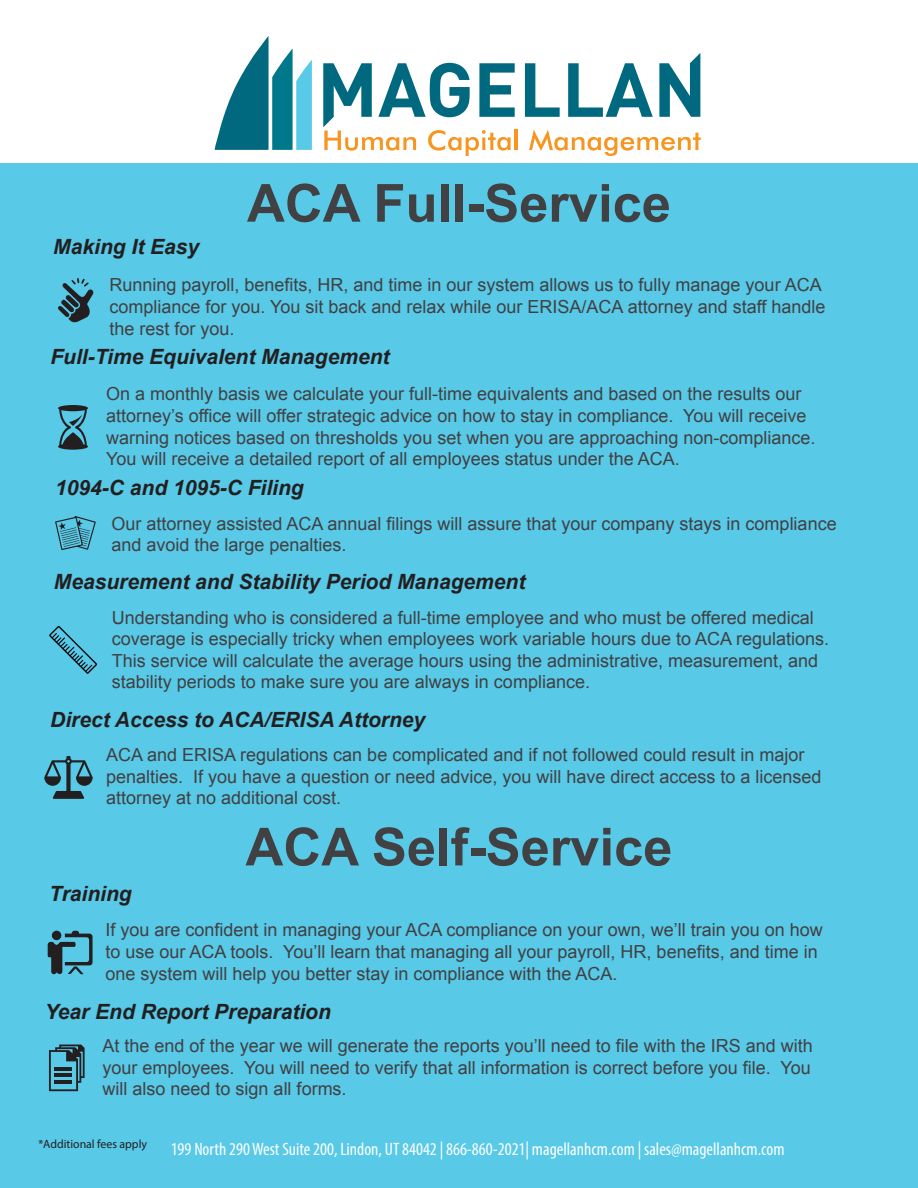
<style>
.page{position:relative;width:918px;height:1188px;background:#fff}
.page>*{position:absolute;margin:0;border:0;box-sizing:border-box;transform-origin:0 0}
.t1{font:700 52.5px "Arial";color:#414042}
.t2{font:italic 700 21px "Arial";color:#231f20}
.t3{font:18px/21.6px "Arial";color:#414042}
.t4{font:condensed 18px "Myriad Pro";color:#fff}
.t5{font:12px "Myriad Pro";color:#231f20}
</style>
<div class="page">
<div style="left:0;top:164px;width:918px;height:1024px;background:#58c9e7"></div>
<svg style="left:55px;top:516px;width:41px;height:34px"></svg>
<svg style="left:58px;top:405px;width:30px;height:45px"></svg>
<svg style="left:49px;top:626px;width:48px;height:48px"></svg>
<svg style="left:44px;top:756px;width:49px;height:43px"></svg>
<svg style="left:58px;top:278px;width:36px;height:45px"></svg>
<svg style="left:48px;top:931px;width:45px;height:43px"></svg>
<svg style="left:49px;top:1045px;width:36px;height:46px"></svg>
<hr style="left:55px;top:1067px;width:17px;height:4px;background:#231f20">
<hr style="left:55px;top:1074px;width:17px;height:3px;background:#231f20">
<hr style="left:55px;top:1081px;width:17px;height:3px;background:#231f20">
<svg style="left:215px;top:36px;width:97px;height:114px"></svg>
<svg style="left:323px;top:53px;width:378px;height:103px"></svg>
<p class="t2" style="left:53px;top:232px;width:147px">Making It Easy</p>
<h1 class="t1" style="left:247px;top:168px;width:425px">ACA Full-Service</h1>
<p class="t3" style="left:109px;top:274px;width:718px">Running payroll, benefits, HR, and time in our system allows us to fully manage your ACA compliance for you. You sit back and relax while our ERISA/ACA attorney and staff handle the rest for you.</p>
<p class="t2" style="left:50px;top:343px;width:341px">Full-Time Equivalent Management</p>
<p class="t3" style="left:106px;top:383px;width:711px">On a monthly basis we calculate your full-time equivalents and based on the results our attorney’s office will offer strategic advice on how to stay in compliance. You will receive warning notices based on thresholds you set when you are approaching non-compliance.<br>You will receive a detailed report of all employees status under the ACA.</p>
<p class="t2" style="left:55px;top:474px;width:250px">1094-C and 1095-C Filing</p>
<p class="t3" style="left:111px;top:513px;width:727px">Our attorney assisted ACA annual filings will assure that your company stays in compliance and avoid the large penalties.</p>
<p class="t2" style="left:54px;top:567px;width:473px">Measurement and Stability Period Management</p>
<p class="t3" style="left:112px;top:607px;width:719px">Understanding who is considered a full-time employee and who must be offered medical coverage is especially tricky when employees work variable hours due to ACA regulations.<br>This service will calculate the average hours using the administrative, measurement, and stability periods to make sure you are always in compliance.</p>
<p class="t2" style="left:50px;top:705px;width:376px">Direct Access to ACA/ERISA Attorney</p>
<p class="t3" style="left:106px;top:744px;width:717px">ACA and ERISA regulations can be complicated and if not followed could result in major penalties. If you have a question or need advice, you will have direct access to a licensed attorney at no additional cost.</p>
<h1 class="t1" style="left:246px;top:812px;width:428px">ACA Self-Service</h1>
<p class="t2" style="left:49px;top:880px;width:84px">Training</p>
<p class="t3" style="left:105px;top:920px;width:719px">If you are confident in managing your ACA compliance on your own, we’ll train you on how to use our ACA tools. You’ll learn that managing all your payroll, HR, benefits, and time in one system will help you better stay in compliance with the ACA.</p>
<p class="t2" style="left:45px;top:997px;width:288px">Year End Report Preparation</p>
<p class="t3" style="left:103px;top:1035px;width:712px;text-align:justify">At the end of the year we will generate the reports you’ll need to file with the IRS and with your employees. You will need to verify that all information is correct before you file. You will also need to sign all forms.</p>
<p class="t5" style="left:38px;top:1136px;width:110px">*Additional fees apply</p>
<p class="t4" style="left:171px;top:1138px;width:615px">199 North 290 West Suite 200, Lindon, UT 84042 | 866-860-2021| magellanhcm.com | sales@magellanhcm.com</p>
</div>
